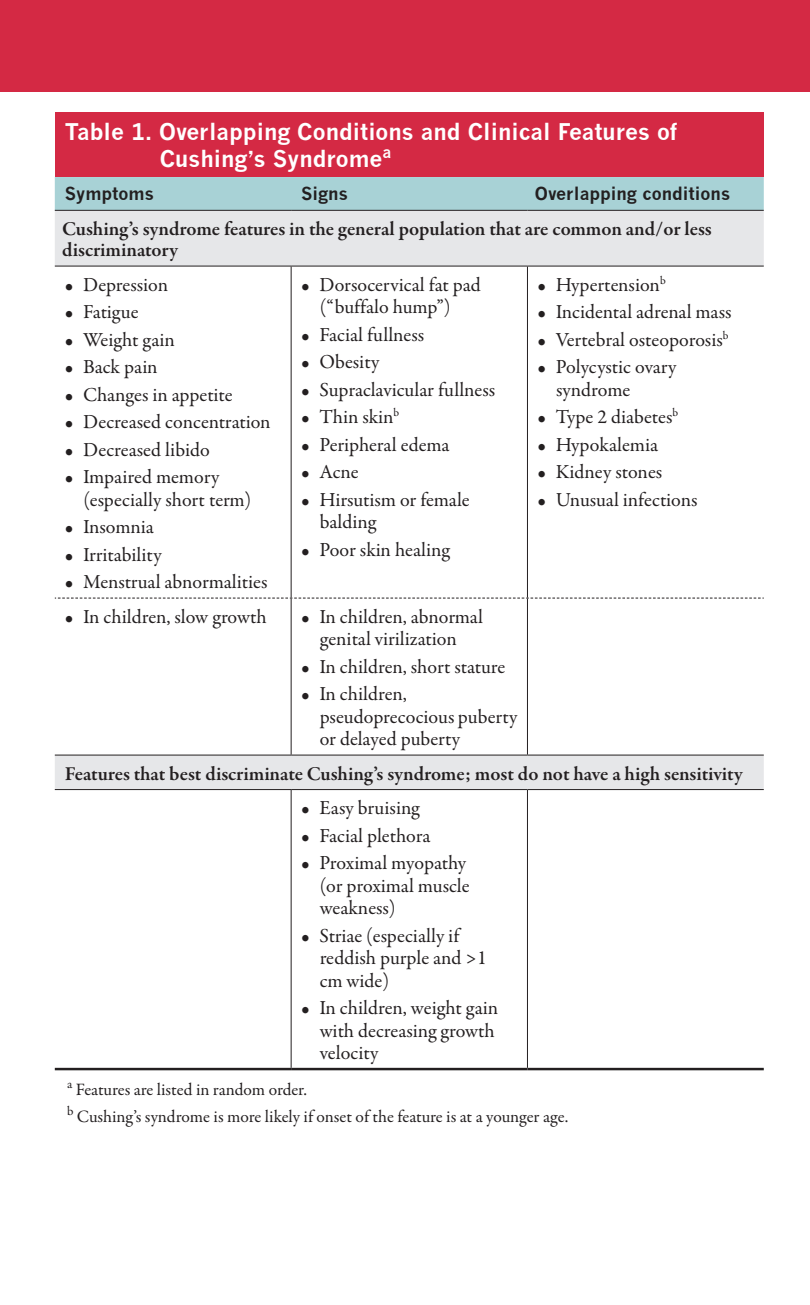
<style>
.page{position:relative;width:810px;height:1305px;background:#fff}
.page>*{position:absolute;margin:0;border:0;box-sizing:border-box;transform-origin:0 0}
.t1{font:700 22.5px/27.5px "News Gothic";color:#fff}
.t2{font:20px/22.5px "Garamond Premr Pro";color:#231f20}
.t3{font:600 20px/21.2px "Garamond Premr Pro";letter-spacing:-.005em;color:#231f20}
.t4{font:17.5px/27px "Garamond Premr Pro";letter-spacing:-.005em;color:#231f20}
.t5{font:700 17.5px "News Gothic";color:#231f20}
</style>
<div class="page">
<div style="left:0;top:0;width:810px;height:92px;background:#d42944"></div>
<div style="left:55px;top:112px;width:709px;height:65px;background:#d42944"></div>
<div style="left:55px;top:177px;width:709px;height:33px;background:#a8d2d6"></div>
<svg style="left:55px;top:211px;width:709px;height:578px"></svg>
<hr style="left:55px;top:755px;width:236px;height:1px;background:#231f20">
<hr style="left:291px;top:755px;width:236px;height:1px;background:#231f20">
<hr style="left:527px;top:755px;width:237px;height:1px;background:#231f20">
<hr style="left:55px;top:789px;width:236px;height:1px;background:#231f20">
<hr style="left:291px;top:789px;width:236px;height:1px;background:#231f20">
<hr style="left:527px;top:789px;width:237px;height:1px;background:#231f20">
<hr style="left:55px;top:1068px;width:236px;height:2px;background:#231f20">
<hr style="left:291px;top:1068px;width:236px;height:2px;background:#231f20">
<hr style="left:527px;top:1068px;width:237px;height:2px;background:#231f20">
<hr style="left:55px;top:210px;width:236px;height:1px;background:#231f20">
<hr style="left:291px;top:210px;width:236px;height:1px;background:#231f20">
<hr style="left:527px;top:210px;width:237px;height:1px;background:#231f20">
<hr style="left:55px;top:266px;width:236px;height:1px;background:#231f20">
<hr style="left:291px;top:266px;width:236px;height:1px;background:#231f20">
<hr style="left:291px;top:267px;width:1px;height:331px;background:#231f20">
<hr style="left:527px;top:266px;width:237px;height:1px;background:#231f20">
<hr style="left:291px;top:599px;width:1px;height:156px;background:#231f20">
<hr style="left:291px;top:790px;width:1px;height:278px;background:#231f20">
<hr style="left:527px;top:267px;width:1px;height:331px;background:#231f20">
<hr style="left:527px;top:599px;width:1px;height:156px;background:#231f20">
<hr style="left:527px;top:790px;width:1px;height:278px;background:#231f20">
<svg style="left:55px;top:598px;width:709px;height:1px"></svg>
<p class="t1" style="left:160px;top:117px;width:519px;text-indent:-95px">Table 1. Overlapping Conditions and Clinical Features of<br>Cushing’s Syndrome<sup>a</sup></p>
<p class="t5" style="left:65px;top:183px;width:91px">Symptoms</p>
<p class="t5" style="left:301px;top:183px;width:48px">Signs</p>
<p class="t5" style="left:535px;top:183px;width:197px">Overlapping conditions</p>
<p class="t3" style="left:62px;top:218px;width:651px">Cushing’s syndrome features in the general population that are common and/or less discriminatory</p>
<p class="t2" style="left:65px;top:274px;width:105px">• Depression</p>
<p class="t2" style="left:65px;top:301px;width:75px">• Fatigue</p>
<p class="t2" style="left:65px;top:329px;width:112px">• Weight gain</p>
<p class="t2" style="left:65px;top:356px;width:94px">• Back pain</p>
<p class="t2" style="left:65px;top:384px;width:169px">• Changes in appetite</p>
<p class="t2" style="left:65px;top:411px;width:207px">• Decreased concentration</p>
<p class="t2" style="left:65px;top:439px;width:147px">• Decreased libido</p>
<p class="t2" style="left:83px;top:466px;width:170px;text-indent:-19px">• Impaired memory (especially short term)</p>
<p class="t2" style="left:65px;top:516px;width:91px">• Insomnia</p>
<p class="t2" style="left:65px;top:544px;width:98px">• Irritability</p>
<p class="t2" style="left:65px;top:571px;width:204px">• Menstrual abnormalities</p>
<p class="t2" style="left:537px;top:274px;width:130px">• Hypertension<sup>b</sup></p>
<p class="t2" style="left:537px;top:301px;width:195px">• Incidental adrenal mass</p>
<p class="t2" style="left:537px;top:329px;width:193px">• Vertebral osteoporosis<sup>b</sup></p>
<p class="t2" style="left:556px;top:356px;width:122px;text-indent:-19px">• Polycystic ovary syndrome</p>
<p class="t2" style="left:537px;top:406px;width:142px">• Type 2 diabetes<sup>b</sup></p>
<p class="t2" style="left:537px;top:434px;width:122px">• Hypokalemia</p>
<p class="t2" style="left:537px;top:461px;width:126px">• Kidney stones</p>
<p class="t2" style="left:537px;top:489px;width:162px">• Unusual infections</p>
<p class="t2" style="left:301px;top:274px;width:181px;text-align:center">• Dorsocervical fat pad (“buffalo hump”)</p>
<p class="t2" style="left:301px;top:324px;width:125px">• Facial fullness</p>
<p class="t2" style="left:301px;top:351px;width:80px">• Obesity</p>
<p class="t2" style="left:301px;top:379px;width:196px">• Supraclavicular fullness</p>
<p class="t2" style="left:301px;top:406px;width:100px">• Thin skin<sup>b</sup></p>
<p class="t2" style="left:301px;top:434px;width:150px">• Peripheral edema</p>
<p class="t2" style="left:301px;top:461px;width:59px">• Acne</p>
<p class="t2" style="left:320px;top:489px;width:152px;text-indent:-19px">• Hirsutism or female balding</p>
<p class="t2" style="left:301px;top:539px;width:150px">• Poor skin healing</p>
<p class="t2" style="left:65px;top:606px;width:203px">• In children, slow growth</p>
<p class="t2" style="left:301px;top:606px;width:183px;text-align:center">• In children, abnormal genital virilization</p>
<p class="t2" style="left:301px;top:656px;width:206px">• In children, short stature</p>
<p class="t2" style="left:320px;top:683px;width:199px;text-indent:-19px">• In children, pseudoprecocious puberty or delayed puberty</p>
<p class="t3" style="left:65px;top:763px;width:679px">Features that best discriminate Cushing’s syndrome; most do not have a high sensitivity</p>
<p class="t2" style="left:301px;top:797px;width:120px">• Easy bruising</p>
<p class="t2" style="left:301px;top:825px;width:131px">• Facial plethora</p>
<p class="t2" style="left:320px;top:852px;width:151px;text-indent:-19px">• Proximal myopathy (or proximal muscle weakness)</p>
<p class="t2" style="left:320px;top:925px;width:169px;text-indent:-19px">• Striae (especially if reddish purple and &gt;1 cm wide)</p>
<p class="t2" style="left:320px;top:997px;width:180px;text-indent:-19px">• In children, weight gain with decreasing growth velocity</p>
<p class="t4" style="left:67px;top:1077px;width:503px"><sup>a</sup> Features are listed in random order.<br><sup>b</sup> Cushing’s syndrome is more likely if onset of the feature is at a younger age.</p>
</div>
